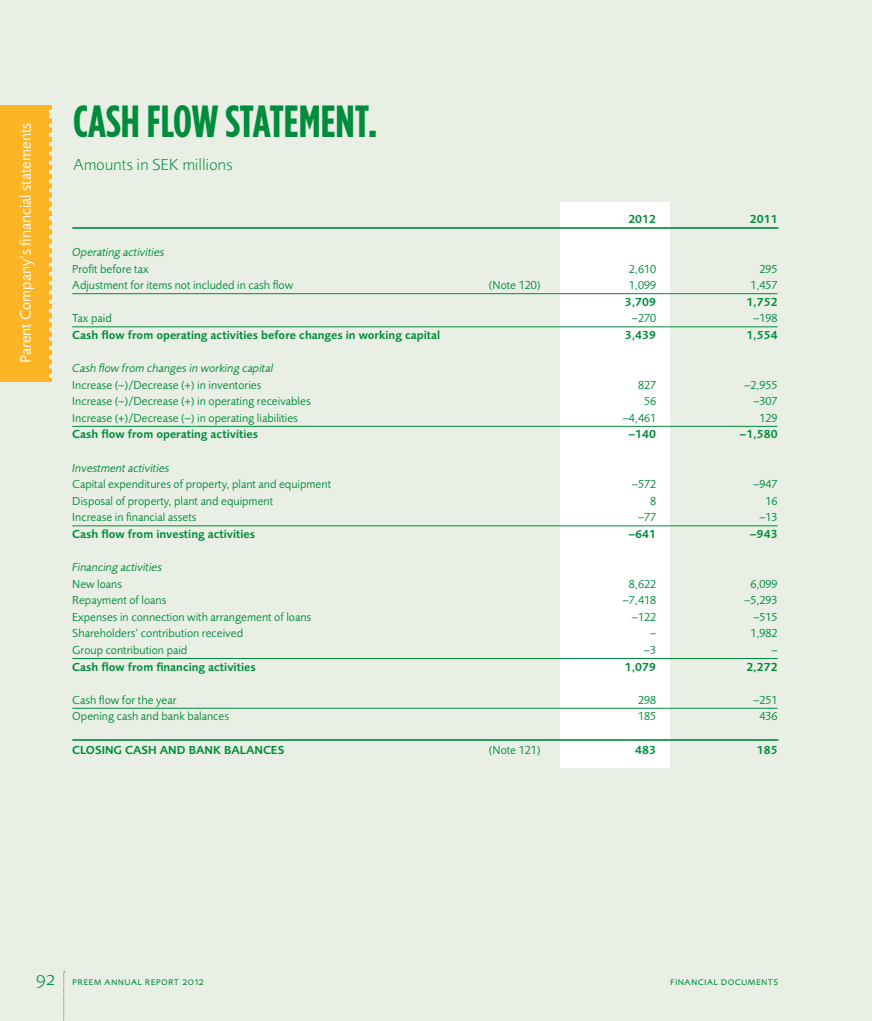
<style>
.page{position:relative;width:872px;height:1021px;background:#fff}
.page>*{position:absolute;margin:0;border:0;box-sizing:border-box;transform-origin:0 0}
.t1{font:700 45px "Gotham Condensed";color:#008c3c}
.t2{font:300 16.5px "Foundry Sans";color:#008c3c}
.t3{font:15.75px "Foundry Sans";color:#fff}
.t4{font:12px "Foundry Sans";color:#008c3c}
.t5{font:600 12px "Foundry Sans";color:#008c3c}
.t6{font:italic 12px "Foundry Sans";color:#008c3c}
.t7{font:10.8px "Foundry Sans";letter-spacing:.03em;color:#008c3c}
.s1{font-weight:300;font-size:19.5px}
</style>
<div class="page">
<div style="left:0;top:0;width:872px;height:1020px;background:#e9efe4"></div>
<svg style="left:63px;top:971px;width:2px;height:50px"></svg>
<div style="left:560px;top:202px;width:109px;height:566px;background:#fff"></div>
<hr style="left:72px;top:227px;width:706px;height:2px;background:#008c3c">
<hr style="left:72px;top:293px;width:705px;height:1px;background:#008c3c">
<hr style="left:72px;top:326px;width:705px;height:1px;background:#008c3c">
<hr style="left:72px;top:426px;width:705px;height:1px;background:#008c3c">
<hr style="left:72px;top:525px;width:705px;height:1px;background:#008c3c">
<hr style="left:72px;top:658px;width:705px;height:1px;background:#008c3c">
<hr style="left:72px;top:708px;width:705px;height:1px;background:#008c3c">
<hr style="left:72px;top:739px;width:706px;height:1px;background:#008c3c">
<div style="left:0;top:105px;width:51px;height:277px;background:#fdb526"></div>
<svg style="left:49px;top:109px;width:3px;height:273px"></svg>
<h3 class="t3" style="left:17px;top:363px;width:242px;rotate:-90deg">Parent Company’s financial statements</h3>
<h1 class="t1" style="left:73px;top:95px;width:17px">CASH</h1>
<h1 class="t1" style="left:147px;top:95px;width:232px">FLOW STATEMENT.</h1>
<h2 class="t2" style="left:73px;top:155px;width:161px">Amounts in SEK millions</h2>
<p class="t5" style="left:628px;top:212px;width:29px">2012</p>
<p class="t5" style="left:750px;top:212px;width:29px">2011</p>
<p class="t6" style="left:72px;top:245px;width:94px">Operating activities</p>
<p class="t4" style="left:72px;top:262px;width:78px">Profit before tax</p>
<p class="t4" style="left:629px;top:262px;width:29px">2,610</p>
<p class="t4" style="left:759px;top:262px;width:20px">295</p>
<p class="t4" style="left:72px;top:279px;width:222px">Adjustment for items not included in cash flow</p>
<p class="t4" style="left:489px;top:279px;width:53px">(Note 120)</p>
<p class="t4" style="left:629px;top:279px;width:29px">1,099</p>
<p class="t4" style="left:750px;top:279px;width:29px">1,457</p>
<p class="t5" style="left:625px;top:295px;width:33px">3,709</p>
<p class="t5" style="left:746px;top:295px;width:33px">1,752</p>
<p class="t4" style="left:72px;top:312px;width:41px">Tax paid</p>
<p class="t4" style="left:632px;top:312px;width:26px">−270</p>
<p class="t4" style="left:753px;top:312px;width:26px">−198</p>
<p class="t5" style="left:72px;top:328px;width:369px">Cash flow from operating activities before changes in working capital</p>
<p class="t5" style="left:625px;top:328px;width:33px">3,439</p>
<p class="t5" style="left:746px;top:328px;width:33px">1,554</p>
<p class="t6" style="left:72px;top:361px;width:202px">Cash flow from changes in working capital</p>
<p class="t4" style="left:72px;top:378px;width:191px">Increase (−)/Decrease (+) in inventories</p>
<p class="t4" style="left:638px;top:378px;width:20px">827</p>
<p class="t4" style="left:744px;top:378px;width:35px">−2,955</p>
<p class="t4" style="left:72px;top:395px;width:240px">Increase (−)/Decrease (+) in operating receivables</p>
<p class="t4" style="left:644px;top:395px;width:14px">56</p>
<p class="t4" style="left:753px;top:395px;width:26px">−307</p>
<p class="t4" style="left:72px;top:411px;width:227px">Increase (+)/Decrease (−) in operating liabilities</p>
<p class="t4" style="left:623px;top:411px;width:35px">−4,461</p>
<p class="t4" style="left:759px;top:411px;width:20px">129</p>
<p class="t5" style="left:72px;top:427px;width:187px">Cash flow from operating activities</p>
<p class="t5" style="left:628px;top:427px;width:29px">−140</p>
<p class="t5" style="left:739px;top:427px;width:40px">−1,580</p>
<p class="t6" style="left:72px;top:461px;width:99px">Investment activities</p>
<p class="t4" style="left:72px;top:477px;width:260px">Capital expenditures of property, plant and equipment</p>
<p class="t4" style="left:632px;top:477px;width:26px">−572</p>
<p class="t4" style="left:753px;top:477px;width:26px">−947</p>
<p class="t4" style="left:72px;top:494px;width:202px">Disposal of property, plant and equipment</p>
<p class="t4" style="left:650px;top:494px;width:8px">8</p>
<p class="t4" style="left:765px;top:494px;width:14px">16</p>
<p class="t4" style="left:72px;top:511px;width:126px">Increase in financial assets</p>
<p class="t4" style="left:638px;top:511px;width:20px">−77</p>
<p class="t4" style="left:759px;top:511px;width:20px">−13</p>
<p class="t5" style="left:72px;top:527px;width:184px">Cash flow from investing activities</p>
<p class="t5" style="left:628px;top:527px;width:29px">−641</p>
<p class="t5" style="left:750px;top:527px;width:29px">−943</p>
<p class="t6" style="left:72px;top:560px;width:91px">Financing activities</p>
<p class="t4" style="left:72px;top:577px;width:51px">New loans</p>
<p class="t4" style="left:629px;top:577px;width:29px">8,622</p>
<p class="t4" style="left:750px;top:577px;width:29px">6,099</p>
<p class="t4" style="left:72px;top:593px;width:96px">Repayment of loans</p>
<p class="t4" style="left:623px;top:593px;width:35px">−7,418</p>
<p class="t4" style="left:744px;top:593px;width:35px">−5,293</p>
<p class="t4" style="left:72px;top:610px;width:240px">Expenses in connection with arrangement of loans</p>
<p class="t4" style="left:632px;top:610px;width:26px">−122</p>
<p class="t4" style="left:753px;top:610px;width:26px">−515</p>
<p class="t4" style="left:72px;top:627px;width:172px">Shareholders’ contribution received</p>
<p class="t4" style="left:650px;top:627px;width:8px">−</p>
<p class="t4" style="left:750px;top:627px;width:29px">1,982</p>
<p class="t4" style="left:72px;top:643px;width:117px">Group contribution paid</p>
<p class="t4" style="left:644px;top:643px;width:14px">−3</p>
<p class="t4" style="left:771px;top:643px;width:8px">−</p>
<p class="t5" style="left:72px;top:659px;width:185px">Cash flow from financing activities</p>
<p class="t5" style="left:625px;top:659px;width:33px">1,079</p>
<p class="t5" style="left:746px;top:659px;width:33px">2,272</p>
<p class="t4" style="left:72px;top:693px;width:106px">Cash flow for the year</p>
<p class="t4" style="left:638px;top:693px;width:20px">298</p>
<p class="t4" style="left:753px;top:693px;width:26px">−251</p>
<p class="t4" style="left:72px;top:710px;width:158px">Opening cash and bank balances</p>
<p class="t4" style="left:638px;top:710px;width:20px">185</p>
<p class="t4" style="left:759px;top:710px;width:20px">436</p>
<p class="t5" style="left:72px;top:742px;width:62px">Closing cash</p>
<p class="t5" style="left:160px;top:742px;width:10px">and</p>
<p class="t5" style="left:189px;top:742px;width:9px">bank</p>
<p class="t5" style="left:224px;top:742px;width:9px">balances</p>
<p class="t4" style="left:489px;top:743px;width:53px">(Note 121)</p>
<p class="t5" style="left:635px;top:742px;width:22px">483</p>
<p class="t5" style="left:757px;top:742px;width:22px">185</p>
<p class="t7" style="left:36px;top:975px;width:169px"><span class="s1">92</span> preem annual report 2012</p>
<p class="t7" style="left:670px;top:975px;width:110px">financial documents</p>
</div>
